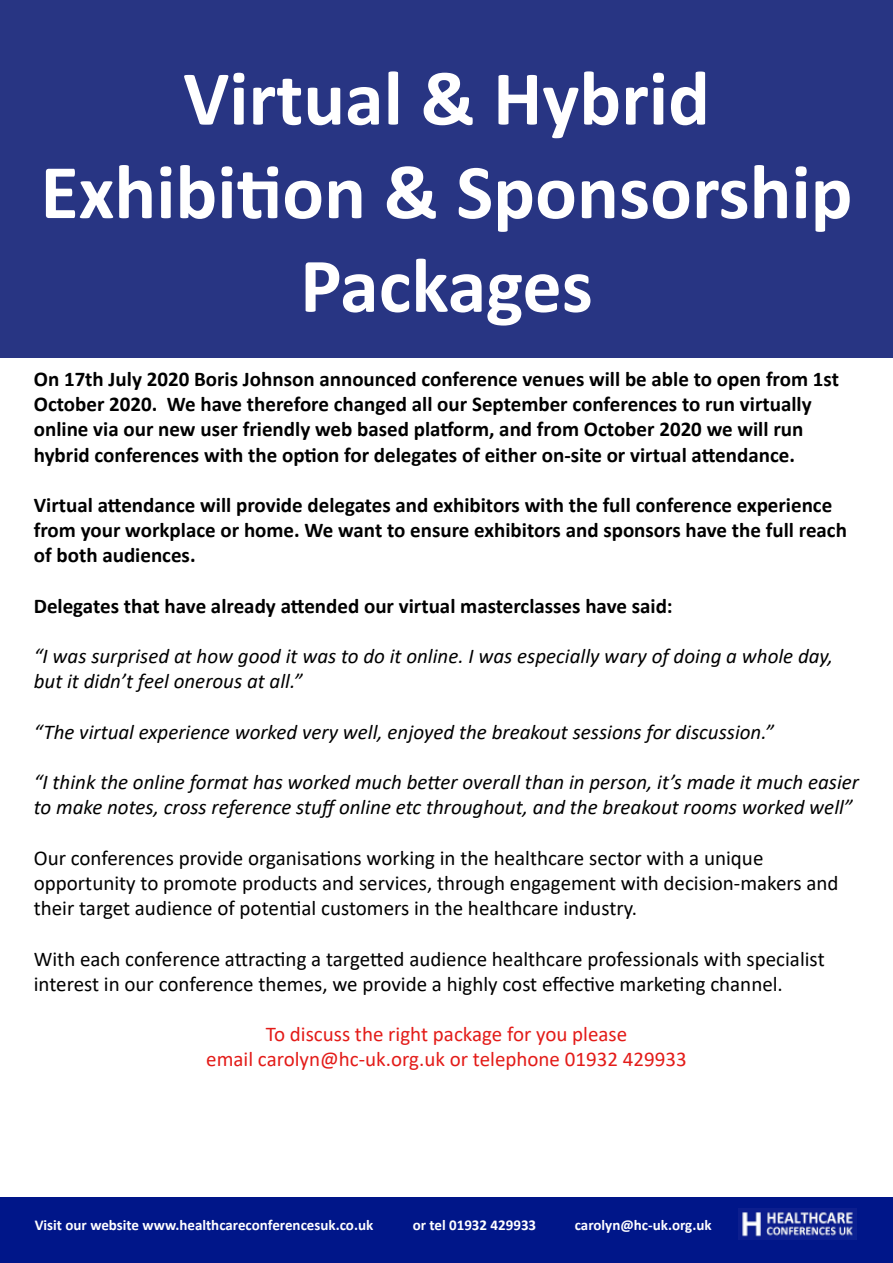
<style>
.page{position:relative;width:893px;height:1263px;background:#fff}
.page>*{position:absolute;margin:0;border:0;box-sizing:border-box;transform-origin:0 0}
.t1{font:700 78px/93.6px "Calibri";color:#fff;text-align:center}
.t2{font:700 21px/25.2px "Calibri";color:#000}
.t3{font:21px/25.2px "Calibri";color:#000}
.t4{font:italic 21px/25.2px "Calibri";color:#000}
.t5{font:21px/25.2px "Calibri";color:#e31b18;text-align:center}
.t6{font:700 15px "Calibri";color:#fff}
</style>
<div class="page">
<div style="left:0;top:0;width:893px;height:357px;background:#283583"></div>
<div style="left:0;top:1197px;width:893px;height:66px;background:#001689"></div>
<img style="left:738px;top:1209px;width:119px;height:30px">
<hr style="left:892px;top:161px;width:1px;height:48px;background:#b23d24">
<h1 class="t1" style="left:41px;top:51px;width:814px">Virtual &amp; Hybrid<br>Exhibition &amp; Sponsorship<br>Packages</h1>
<p class="t2" style="left:34px;top:366px;width:807px">On 17th July 2020 Boris Johnson announced conference venues will be able to open from 1st October 2020. We have therefore changed all our September conferences to run virtually online via our new user friendly web based platform, and from October 2020 we will run hybrid conferences with the option for delegates of either on-site or virtual attendance.</p>
<p class="t2" style="left:34px;top:492px;width:815px">Virtual attendance will provide delegates and exhibitors with the full conference experience from your workplace or home. We want to ensure exhibitors and sponsors have the full reach of both audiences.</p>
<p class="t2" style="left:34px;top:593px;width:640px">Delegates that have already attended our virtual masterclasses have said:</p>
<p class="t4" style="left:34px;top:643px;width:801px">“I was surprised at how good it was to do it online. I was especially wary of doing a whole day, but it didn’t feel onerous at all.”</p>
<p class="t4" style="left:34px;top:718px;width:742px">“The virtual experience worked very well, enjoyed the breakout sessions for discussion.”</p>
<p class="t4" style="left:34px;top:769px;width:827px">“I think the online format has worked much better overall than in person, it’s made it much easier to make notes, cross reference stuff online etc throughout, and the breakout rooms worked well”</p>
<p class="t3" style="left:34px;top:845px;width:806px">Our conferences provide organisations working in the healthcare sector with a unique opportunity to promote products and services, through engagement with decision-makers and their target audience of potential customers in the healthcare industry.</p>
<p class="t3" style="left:34px;top:945px;width:792px">With each conference attracting a targetted audience healthcare professionals with specialist interest in our conference themes, we provide a highly cost effective marketing channel.</p>
<p class="t5" style="left:206px;top:1021px;width:482px">To discuss the right package for you please<br>email carolyn@hc-uk.org.uk or telephone 01932 429933</p>
<p class="t6" style="left:35px;top:1214px;width:340px">Visit our website www.healthcareconferencesuk.co.uk</p>
<p class="t6" style="left:413px;top:1214px;width:125px">or tel 01932 429933</p>
<p class="t6" style="left:575px;top:1214px;width:138px">carolyn@hc-uk.org.uk</p>
</div>
